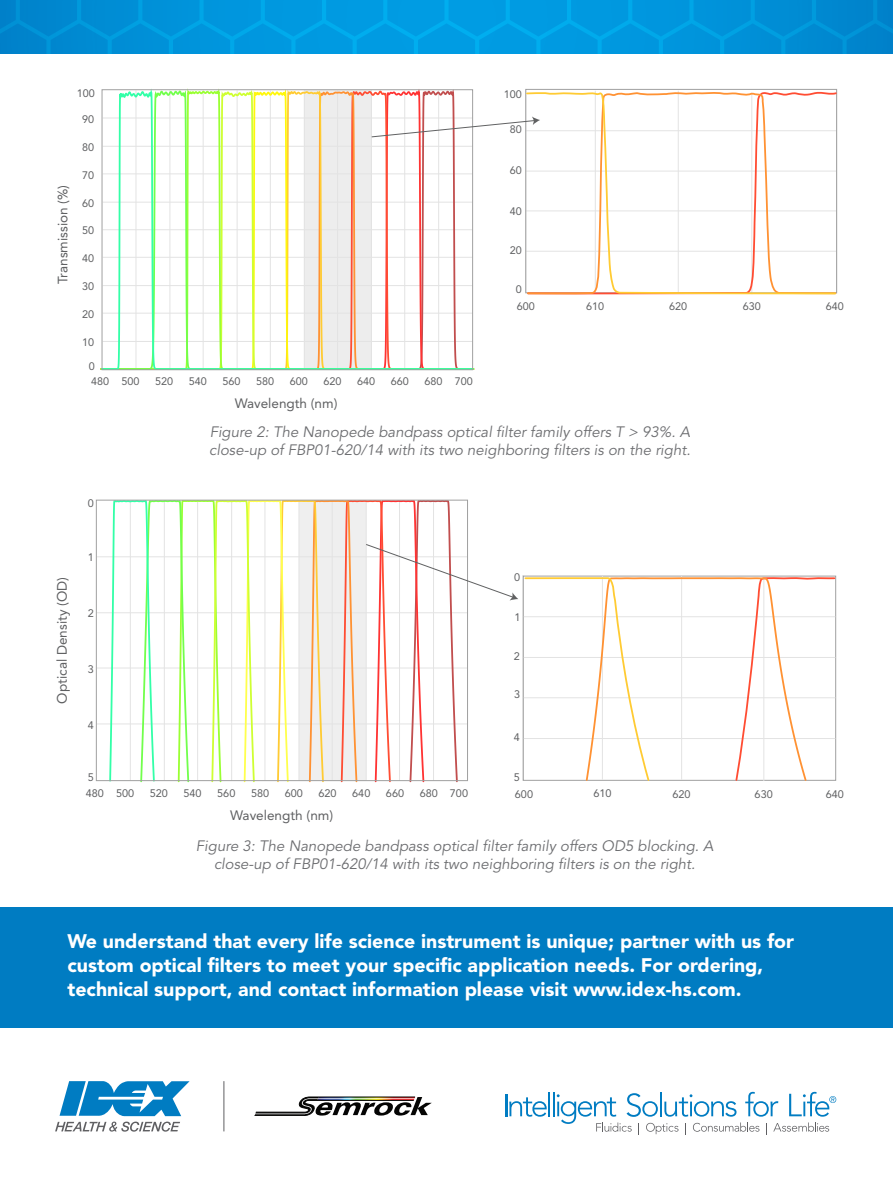
<style>
.page{position:relative;width:893px;height:1188px;background:#fff}
.page>*{position:absolute;margin:0;border:0;box-sizing:border-box;transform-origin:0 0}
.t1{font:900 19.5px/24px "Avenir LT Std";color:#fff}
.t2{font:italic 15px/18px "Avenir LT Std";color:#6c6d70}
.t3{font:13.65px "Avenir LT Std";color:#5e5f61}
.t4{font:13.5px "Avenir LT Std";color:#5e5f61}
.t5{font:10.95px "Avenir LT Std";color:#5e5f61}
.t6{font:10.8px "Avenir LT Std";color:#5e5f61}
</style>
<div class="page">
<div style="left:0;top:907px;width:893px;height:125px;background:#007cc2"></div>
<svg style="left:0;top:0;width:893px;height:54px;background:#0095db"></svg>
<svg style="left:100px;top:88px;width:375px;height:283px"></svg>
<div style="left:102px;top:89px;width:371px;height:281px;border:1px solid #a0a0a0"></div>
<svg style="left:371px;top:117px;width:154px;height:21px"></svg>
<svg style="left:525px;top:91px;width:312px;height:204px"></svg>
<hr style="left:97px;top:557px;width:370px;height:1px;background:#e3e3e3">
<hr style="left:97px;top:613px;width:370px;height:1px;background:#e3e3e3">
<hr style="left:97px;top:668px;width:370px;height:1px;background:#e3e3e3">
<hr style="left:97px;top:724px;width:370px;height:1px;background:#e3e3e3">
<svg style="left:808px;top:576px;width:28px;height:205px"></svg>
<svg style="left:651px;top:576px;width:157px;height:205px"></svg>
<svg style="left:108px;top:499px;width:543px;height:284px"></svg>
<div style="left:0;top:1029px;width:893px;height:159px;background:#fff"></div>
<svg style="left:60px;top:1081px;width:130px;height:35px"></svg>
<svg style="left:55px;top:1122px;width:125px;height:10px"></svg>
<hr style="left:505px;top:1094px;width:2px;height:22px;background:#007cc2">
<svg style="left:509px;top:1097px;width:38px;height:20px"></svg>
<hr style="left:548px;top:1092px;width:2px;height:24px;background:#007cc2">
<hr style="left:553px;top:1092px;width:2px;height:24px;background:#007cc2">
<hr style="left:224px;top:1081px;width:1px;height:50px;background:#5f5f62">
<svg style="left:255px;top:1097px;width:177px;height:19px"></svg>
<svg style="left:557px;top:1092px;width:279px;height:43px"></svg>
<p class="t4" style="left:55px;top:284px;width:101px;rotate:-90deg">Transmission (%)</p>
<p class="t6" style="left:77px;top:87px;width:20px">100</p>
<p class="t6" style="left:82px;top:113px;width:14px">90</p>
<p class="t6" style="left:82px;top:141px;width:14px">80</p>
<p class="t6" style="left:82px;top:169px;width:14px">70</p>
<p class="t6" style="left:82px;top:197px;width:14px">60</p>
<p class="t6" style="left:82px;top:224px;width:14px">50</p>
<p class="t6" style="left:82px;top:252px;width:14px">40</p>
<p class="t6" style="left:82px;top:280px;width:14px">30</p>
<p class="t6" style="left:82px;top:308px;width:14px">20</p>
<p class="t6" style="left:82px;top:336px;width:14px">10</p>
<p class="t6" style="left:89px;top:360px;width:8px">0</p>
<p class="t6" style="left:91px;top:375px;width:50px">480 500</p>
<p class="t6" style="left:155px;top:375px;width:20px">520</p>
<p class="t6" style="left:189px;top:375px;width:20px">540</p>
<p class="t6" style="left:222px;top:375px;width:20px">560</p>
<p class="t6" style="left:256px;top:375px;width:20px">580</p>
<p class="t6" style="left:290px;top:375px;width:20px">600</p>
<p class="t6" style="left:324px;top:375px;width:20px">620</p>
<p class="t6" style="left:357px;top:375px;width:20px">640</p>
<p class="t6" style="left:391px;top:375px;width:20px">660</p>
<p class="t6" style="left:425px;top:375px;width:50px">680 700</p>
<p class="t4" style="left:235px;top:395px;width:104px">Wavelength (nm)</p>
<p class="t6" style="left:504px;top:88px;width:20px">100</p>
<p class="t6" style="left:510px;top:123px;width:14px">80</p>
<p class="t6" style="left:510px;top:164px;width:14px">60</p>
<p class="t6" style="left:510px;top:205px;width:14px">40</p>
<p class="t6" style="left:510px;top:244px;width:14px">20</p>
<p class="t6" style="left:516px;top:283px;width:8px">0</p>
<p class="t6" style="left:586px;top:300px;width:20px">610</p>
<p class="t6" style="left:743px;top:300px;width:20px">630</p>
<p class="t6" style="left:517px;top:300px;width:20px">600</p>
<p class="t6" style="left:669px;top:300px;width:20px">620</p>
<p class="t6" style="left:826px;top:300px;width:20px">640</p>
<p class="t2" style="left:209px;top:423px;width:483px">Figure 2: The Nanopede bandpass optical filter family offers T &gt; 93%. A close-up of FBP01-620/14 with its two neighboring filters is on the right.</p>
<p class="t5" style="left:88px;top:497px;width:8px">0</p>
<p class="t5" style="left:88px;top:551px;width:8px">1</p>
<p class="t3" style="left:54px;top:704px;width:128px;rotate:-90deg">Optical Density (OD)</p>
<p class="t5" style="left:88px;top:607px;width:8px">2</p>
<p class="t5" style="left:88px;top:663px;width:8px">3</p>
<p class="t5" style="left:88px;top:719px;width:8px">4</p>
<p class="t5" style="left:88px;top:770px;width:8px">5</p>
<p class="t5" style="left:86px;top:787px;width:50px">480 500</p>
<p class="t5" style="left:150px;top:787px;width:20px">520</p>
<p class="t5" style="left:184px;top:787px;width:20px">540</p>
<p class="t5" style="left:217px;top:787px;width:20px">560</p>
<p class="t5" style="left:251px;top:787px;width:20px">580</p>
<p class="t5" style="left:285px;top:787px;width:20px">600</p>
<p class="t5" style="left:318px;top:787px;width:20px">620</p>
<p class="t5" style="left:352px;top:787px;width:20px">640</p>
<p class="t5" style="left:386px;top:787px;width:20px">660</p>
<p class="t5" style="left:420px;top:787px;width:50px">680 700</p>
<p class="t3" style="left:230px;top:807px;width:105px">Wavelength (nm)</p>
<p class="t5" style="left:514px;top:571px;width:8px">0</p>
<p class="t5" style="left:515px;top:611px;width:8px">1</p>
<p class="t5" style="left:514px;top:650px;width:8px">2</p>
<p class="t5" style="left:514px;top:688px;width:8px">3</p>
<p class="t5" style="left:514px;top:731px;width:8px">4</p>
<p class="t5" style="left:514px;top:771px;width:8px">5</p>
<p class="t5" style="left:515px;top:787px;width:20px">600</p>
<p class="t5" style="left:593px;top:787px;width:20px">610</p>
<p class="t5" style="left:672px;top:787px;width:20px">620</p>
<p class="t5" style="left:755px;top:788px;width:20px">630</p>
<p class="t5" style="left:826px;top:787px;width:20px">640</p>
<p class="t2" style="left:196px;top:838px;width:519px;text-align:center">Figure 3: The Nanopede bandpass optical filter family offers OD5 blocking. A close-up of FBP01-620/14 with its two neighboring filters is on the right.</p>
<p class="t1" style="left:68px;top:929px;width:728px">We understand that every life science instrument is unique; partner with us for custom optical filters to meet your specific application needs. For ordering, technical support, and contact information please visit www.idex-hs.com.</p>
</div>
